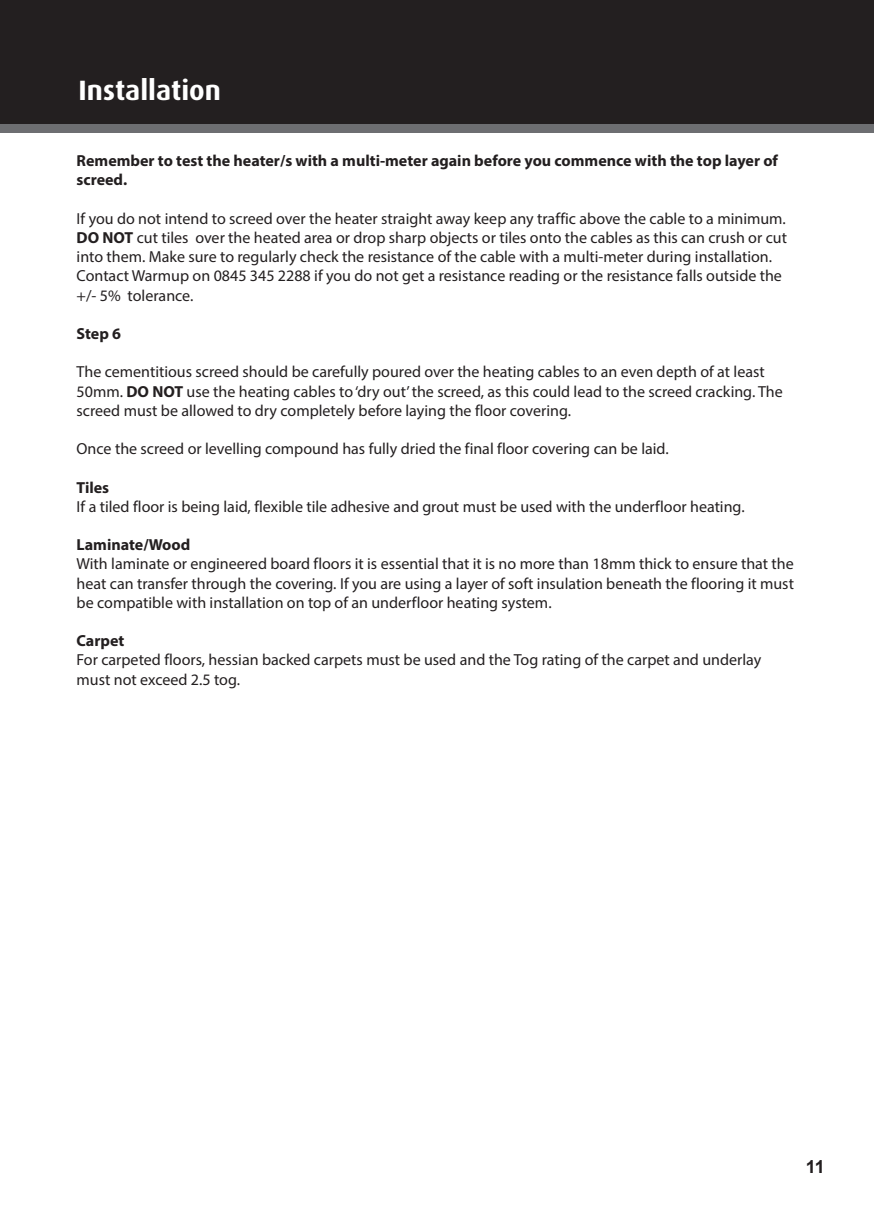
<style>
.page{position:relative;width:874px;height:1225px;background:#fff}
.page>*{position:absolute;margin:0;border:0;box-sizing:border-box;transform-origin:0 0}
.t1{font:700 28px "Dax";color:#fff}
.t2{font:700 18px "Arial";color:#231f20}
.t3{font:16px/19.2px "Myriad Pro";color:#231f20}
.t4{font:700 16px/19.2px "Myriad Pro";color:#231f20}
.s1{font-weight:700}
</style>
<div class="page">
<div style="left:0;top:0;width:873px;height:132px;background:#6d6e71"></div>
<div style="left:0;top:0;width:873px;height:123px;background:#231f20"></div>
<h1 class="t1" style="left:79px;top:77px;width:144px">Installation</h1>
<p class="t4" style="left:77px;top:152px;width:702px">Remember to test the heater/s with a multi-meter again before you commence with the top layer of screed.</p>
<p class="t3" style="left:77px;top:210px;width:711px">If you do not intend to screed over the heater straight away keep any traffic above the cable to a minimum.<br><span class="s1">DO NOT</span> cut tiles over the heated area or drop sharp objects or tiles onto the cables as this can crush or cut into them. Make sure to regularly check the resistance of the cable with a multi-meter during installation.<br>Contact Warmup on 0845 345 2288 if you do not get a resistance reading or the resistance falls outside the +/- 5% tolerance.</p>
<p class="t4" style="left:77px;top:325px;width:46px">Step 6</p>
<p class="t3" style="left:77px;top:364px;width:707px">The cementitious screed should be carefully poured over the heating cables to an even depth of at least<br>50mm. <span class="s1">DO NOT</span> use the heating cables to ‘dry out’ the screed, as this could lead to the screed cracking. The screed must be allowed to dry completely before laying the floor covering.</p>
<p class="t3" style="left:77px;top:440px;width:593px">Once the screed or levelling compound has fully dried the final floor covering can be laid.</p>
<p class="t4" style="left:77px;top:479px;width:34px">Tiles</p>
<p class="t3" style="left:77px;top:498px;width:669px">If a tiled floor is being laid, flexible tile adhesive and grout must be used with the underfloor heating.</p>
<p class="t4" style="left:77px;top:536px;width:115px">Laminate/Wood</p>
<p class="t3" style="left:77px;top:556px;width:718px;text-align:justify">With laminate or engineered board floors it is essential that it is no more than 18mm thick to ensure that the heat can transfer through the covering. If you are using a layer of soft insulation beneath the flooring it must be compatible with installation on top of an underfloor heating system.</p>
<p class="t4" style="left:77px;top:632px;width:49px">Carpet</p>
<p class="t3" style="left:77px;top:652px;width:685px">For carpeted floors, hessian backed carpets must be used and the Tog rating of the carpet and underlay must not exceed 2.5 tog.</p>
<p class="t2" style="left:805px;top:1156px;width:21px">11</p>
</div>
